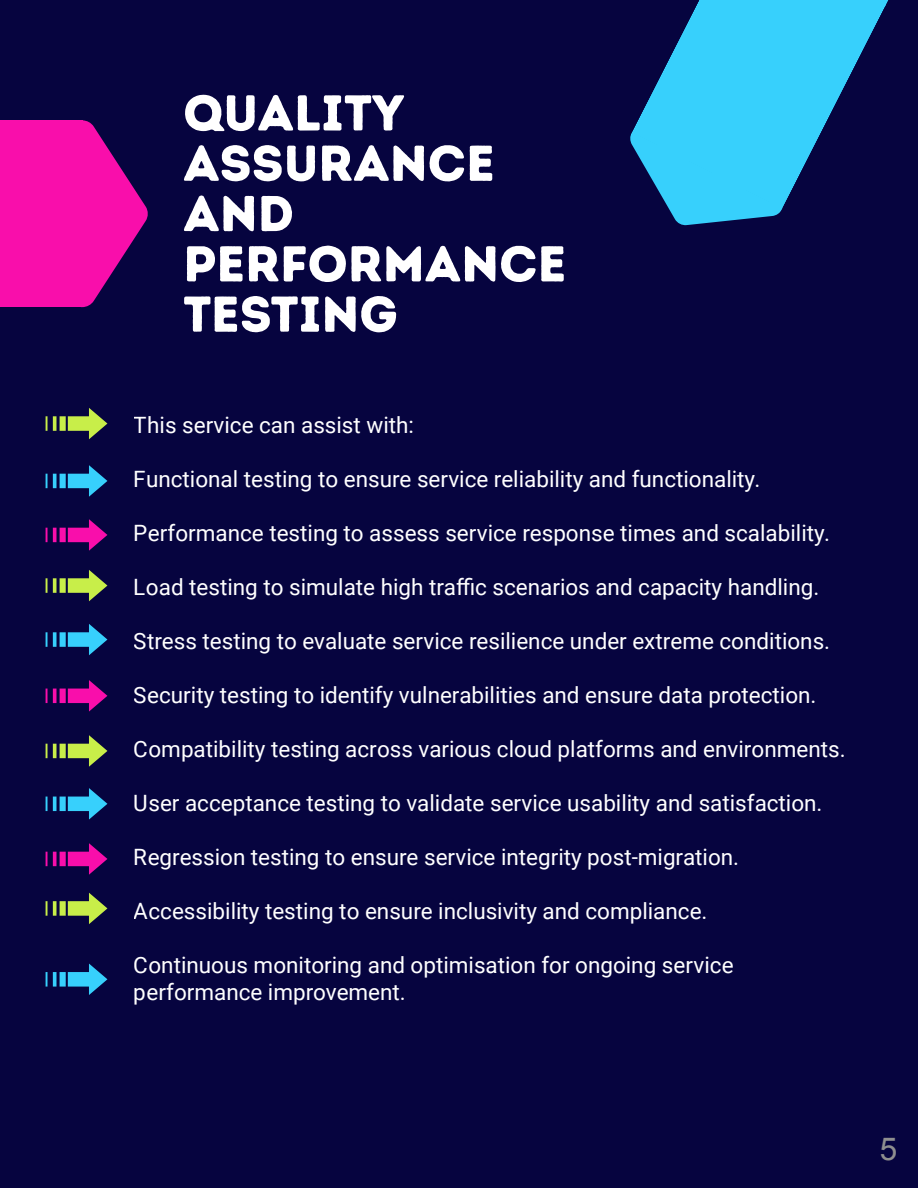
<style>
.page{position:relative;width:918px;height:1188px;background:#06043f}
.page>*{position:absolute;margin:0;border:0;box-sizing:border-box;transform-origin:0 0}
.t1{font:50.25px/50.2px "Intro Rust Base";color:#fff}
.t2{font:31.5px "Arial";color:#8f8f8f}
.t3{font:22.5px/27px "Roboto";color:#fff}
</style>
<div class="page">
<div style="left:0;top:120px;width:82px;height:187px;background:#f90eab"></div>
<svg style="left:82px;top:120px;width:66px;height:187px"></svg>
<svg style="left:632px;top:0;width:253px;height:207px;fill:#37d0fc"></svg>
<svg style="left:630px;top:132px;width:153px;height:94px"></svg>
<svg style="left:734px;top:0;width:155px;height:7px"></svg>
<svg style="left:46px;top:408px;width:61px;height:31px"></svg>
<svg style="left:46px;top:465px;width:61px;height:32px"></svg>
<svg style="left:46px;top:519px;width:61px;height:32px"></svg>
<svg style="left:46px;top:570px;width:61px;height:31px"></svg>
<svg style="left:46px;top:624px;width:61px;height:31px"></svg>
<svg style="left:46px;top:680px;width:61px;height:32px"></svg>
<svg style="left:46px;top:735px;width:61px;height:32px"></svg>
<svg style="left:46px;top:788px;width:61px;height:32px"></svg>
<svg style="left:46px;top:843px;width:61px;height:32px"></svg>
<svg style="left:46px;top:893px;width:61px;height:31px"></svg>
<svg style="left:46px;top:964px;width:61px;height:31px"></svg>
<h1 class="t1" style="left:183px;top:88px;width:385px">QUALITY<br>ASSURANCE<br>AND<br>PERFORMANCE<br>TESTING</h1>
<p class="t3" style="left:134px;top:414px;width:282px">This service can assist with:</p>
<p class="t3" style="left:134px;top:468px;width:628px">Functional testing to ensure service reliability and functionality.</p>
<p class="t3" style="left:134px;top:522px;width:698px">Performance testing to assess service response times and scalability.</p>
<p class="t3" style="left:134px;top:576px;width:687px">Load testing to simulate high tra c scenarios and capacity handling.</p>
<p class="t3" style="left:134px;top:630px;width:698px">Stress testing to evaluate service resilience under extreme conditions.</p>
<p class="t3" style="left:134px;top:684px;width:684px">Security testing to identify vulnerabilities and ensure data protection.</p>
<p class="t3" style="left:134px;top:738px;width:713px">Compatibility testing across various cloud platforms and environments.</p>
<p class="t3" style="left:134px;top:792px;width:690px">User acceptance testing to validate service usability and satisfaction.</p>
<p class="t3" style="left:134px;top:846px;width:607px">Regression testing to ensure service integrity post-migration.</p>
<p class="t3" style="left:134px;top:900px;width:575px">Accessibility testing to ensure inclusivity and compliance.</p>
<p class="t3" style="left:134px;top:954px;width:601px">Continuous monitoring and optimisation for ongoing service performance improvement.</p>
<h2 class="t2" style="left:880px;top:1131px;width:19px">5</h2>
</div>
